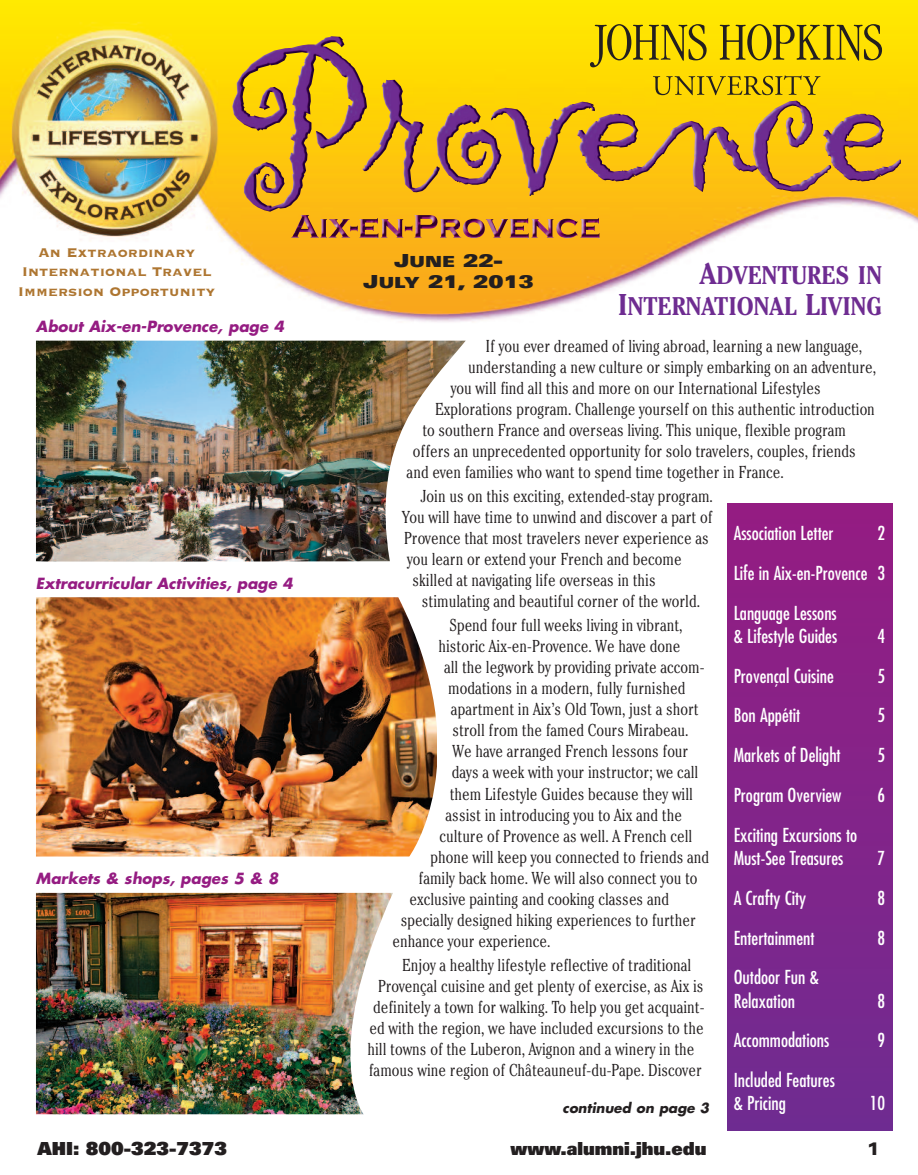
<style>
.page{position:relative;width:918px;height:1175px;background:#fff}
.page>*{position:absolute;margin:0;border:0;box-sizing:border-box;transform-origin:0 0}
.t1{font:700 condensed 25.5px/31.5px "Cheltenham";color:#6e2c91;text-align:right}
.t2{font:condensed 18.75px/23.2px "Futura";color:#fff}
.t3{font:900 18px "Univers";color:#231f20}
.t4{font:900 expanded 18px/21.6px "Univers";color:#231f20;text-align:center}
.t5{font:900 expanded 18px "Univers";color:#231f20}
.t6{font:300 condensed 17.25px "Cheltenham";color:#231f20}
.t7{font:16.5px/19.5px "Copperplate Thirty Three BC";color:#ae7631;text-align:center}
.t8{font:italic 700 15px "Futura";color:#951c82}
.t9{font:italic 700 13.5px "Futura";color:#231f20}
.s1{font-size:15.3px}
.s2{font-size:30px}
</style>
<div class="page">
<img style="left:0;top:0;width:918px;height:322px">
<img style="left:600px;top:101px;width:301px;height:91px">
<img style="left:446px;top:218px;width:153px;height:21px">
<img style="left:36px;top:340px;width:430px;height:222px">
<img style="left:36px;top:597px;width:400px;height:259px">
<img style="left:36px;top:892px;width:357px;height:222px">
<div style="left:728px;top:503px;width:164px;height:627px;background:linear-gradient(to bottom,#951c82,#6f2c91)"></div>
<svg style="left:590px;top:24px;width:117px;height:43px;background:#c9b108"></svg>
<svg style="left:720px;top:24px;width:162px;height:37px;background:#c0a909"></svg>
<svg style="left:653px;top:75px;width:168px;height:20px;background:#ccae08"></svg>
<p class="t7" style="left:18px;top:241px;width:199px">An Extraordinary<br>International Travel<br>Immersion Opportunity</p>
<p class="t4" style="left:363px;top:251px;width:172px">J<span class="s1">UNE</span> 22-<br>J<span class="s1">ULY</span> 21, 2013</p>
<p class="t8" style="left:36px;top:319px;width:250px">About Aix-en-Provence, page 4</p>
<h1 class="t1" style="left:618px;top:262px;width:266px"><span class="s2">A</span>DVENTURES IN<br><span class="s2">I</span>NTERNATIONAL <span class="s2">L</span>IVING</h1>
<p class="t8" style="left:36px;top:576px;width:258px">Extracurricular Activities, page 4</p>
<p class="t8" style="left:36px;top:871px;width:244px">Markets &amp; shops, pages 5 &amp; 8</p>
<p class="t6" style="left:485px;top:340px;width:378px">If you ever dreamed of living abroad, learning a new language,</p>
<p class="t6" style="left:468px;top:361px;width:409px">understanding a new culture or simply embarking on an adventure,</p>
<p class="t6" style="left:451px;top:382px;width:371px">you will find all this and more on our International Lifestyles</p>
<p class="t6" style="left:435px;top:403px;width:441px">Explorations program. Challenge yourself on this authentic introduction</p>
<p class="t6" style="left:422px;top:424px;width:425px">to southern France and overseas living. This unique, flexible program</p>
<p class="t6" style="left:413px;top:445px;width:444px">offers an unprecedented opportunity for solo travelers, couples, friends</p>
<p class="t6" style="left:407px;top:466px;width:379px">and even families who want to spend time together in France.</p>
<p class="t6" style="left:421px;top:490px;width:294px">Join us on this exciting, extended-stay program.</p>
<p class="t6" style="left:402px;top:511px;width:312px">You will have time to unwind and discover a part of</p>
<p class="t6" style="left:404px;top:532px;width:306px">Provence that most travelers never experience as</p>
<p class="t6" style="left:407px;top:553px;width:276px">you learn or extend your French and become</p>
<p class="t6" style="left:413px;top:574px;width:245px">skilled at navigating life overseas in this</p>
<p class="t6" style="left:422px;top:595px;width:280px">stimulating and beautiful corner of the world.</p>
<p class="t6" style="left:449px;top:619px;width:235px">Spend four full weeks living in vibrant,</p>
<p class="t6" style="left:438px;top:640px;width:244px">historic Aix-en-Provence. We have done</p>
<p class="t6" style="left:444px;top:661px;width:262px">all the legwork by providing private accom-</p>
<p class="t6" style="left:448px;top:682px;width:239px">modations in a modern, fully furnished</p>
<p class="t6" style="left:451px;top:703px;width:249px">apartment in Aix’s Old Town, just a short</p>
<p class="t6" style="left:452px;top:724px;width:238px">stroll from the famed Cours Mirabeau.</p>
<p class="t6" style="left:453px;top:745px;width:237px">We have arranged French lessons four</p>
<p class="t6" style="left:452px;top:766px;width:248px">days a week with your instructor; we call</p>
<p class="t6" style="left:450px;top:787px;width:245px">them Lifestyle Guides because they will</p>
<p class="t6" style="left:446px;top:808px;width:238px">assist in introducing you to Aix and the</p>
<p class="t6" style="left:439px;top:829px;width:255px">culture of Provence as well. A French cell</p>
<p class="t6" style="left:431px;top:850px;width:280px">phone will keep you connected to friends and</p>
<p class="t6" style="left:419px;top:871px;width:280px">family back home. We will also connect you to</p>
<p class="t6" style="left:409px;top:892px;width:261px">exclusive painting and cooking classes and</p>
<p class="t6" style="left:401px;top:913px;width:297px">specially designed hiking experiences to further</p>
<p class="t6" style="left:393px;top:934px;width:160px">enhance your experience.</p>
<p class="t6" style="left:402px;top:958px;width:291px">Enjoy a healthy lifestyle reflective of traditional</p>
<p class="t6" style="left:378px;top:979px;width:327px">Provençal cuisine and get plenty of exercise, as Aix is</p>
<p class="t6" style="left:373px;top:1000px;width:333px">definitely a town for walking. To help you get acquaint-</p>
<p class="t6" style="left:370px;top:1021px;width:336px">ed with the region, we have included excursions to the</p>
<p class="t6" style="left:367px;top:1042px;width:329px">hill towns of the Luberon, Avignon and a winery in the</p>
<p class="t6" style="left:369px;top:1063px;width:334px">famous wine region of Châteauneuf-du-Pape. Discover</p>
<p class="t2" style="left:734px;top:514px;width:153px;line-height:39.8px;text-align:justify;text-indent:144px">2<br>Life in Aix-en-Provence 3<br>Language Lessons</p>
<p class="t2" style="left:734px;top:625px;width:105px">&amp; Lifestyle Guides</p>
<p class="t2" style="left:877px;top:625px;width:9px">4</p>
<p class="t2" style="left:734px;top:665px;width:102px">Provençal Cuisine</p>
<p class="t2" style="left:877px;top:665px;width:9px">5</p>
<p class="t2" style="left:734px;top:705px;width:68px">Bon Appétit</p>
<p class="t2" style="left:877px;top:705px;width:9px">5</p>
<p class="t2" style="left:734px;top:744px;width:109px">Markets of Delight</p>
<p class="t2" style="left:877px;top:744px;width:9px">5</p>
<p class="t2" style="left:734px;top:784px;width:109px">Program Overview</p>
<p class="t2" style="left:877px;top:784px;width:9px">6</p>
<p class="t2" style="left:734px;top:824px;width:125px">Exciting Excursions to<br>Must-See Treasures</p>
<p class="t2" style="left:734px;top:522px;width:101px">Association Letter</p>
<p class="t2" style="left:877px;top:847px;width:9px">7</p>
<p class="t2" style="left:734px;top:887px;width:74px">A Crafty City</p>
<p class="t2" style="left:877px;top:887px;width:9px">8</p>
<p class="t2" style="left:734px;top:927px;width:82px">Entertainment</p>
<p class="t2" style="left:877px;top:927px;width:9px">8</p>
<p class="t2" style="left:734px;top:966px;width:87px">Outdoor Fun &amp;<br>Relaxation</p>
<p class="t2" style="left:877px;top:990px;width:9px">8</p>
<p class="t2" style="left:734px;top:1029px;width:97px">Accommodations</p>
<p class="t2" style="left:877px;top:1029px;width:9px">9</p>
<p class="t2" style="left:734px;top:1069px;width:103px">Included Features &amp; Pricing</p>
<p class="t2" style="left:870px;top:1092px;width:17px">10</p>
<p class="t9" style="left:562px;top:1101px;width:148px">continued on page 3</p>
<p class="t3" style="left:37px;top:1142px;width:191px">AHI: 800-323-7373</p>
<p class="t3" style="left:511px;top:1142px;width:197px">www.alumni.jhu.edu</p>
<p class="t5" style="left:867px;top:1142px;width:15px">1</p>
</div>
